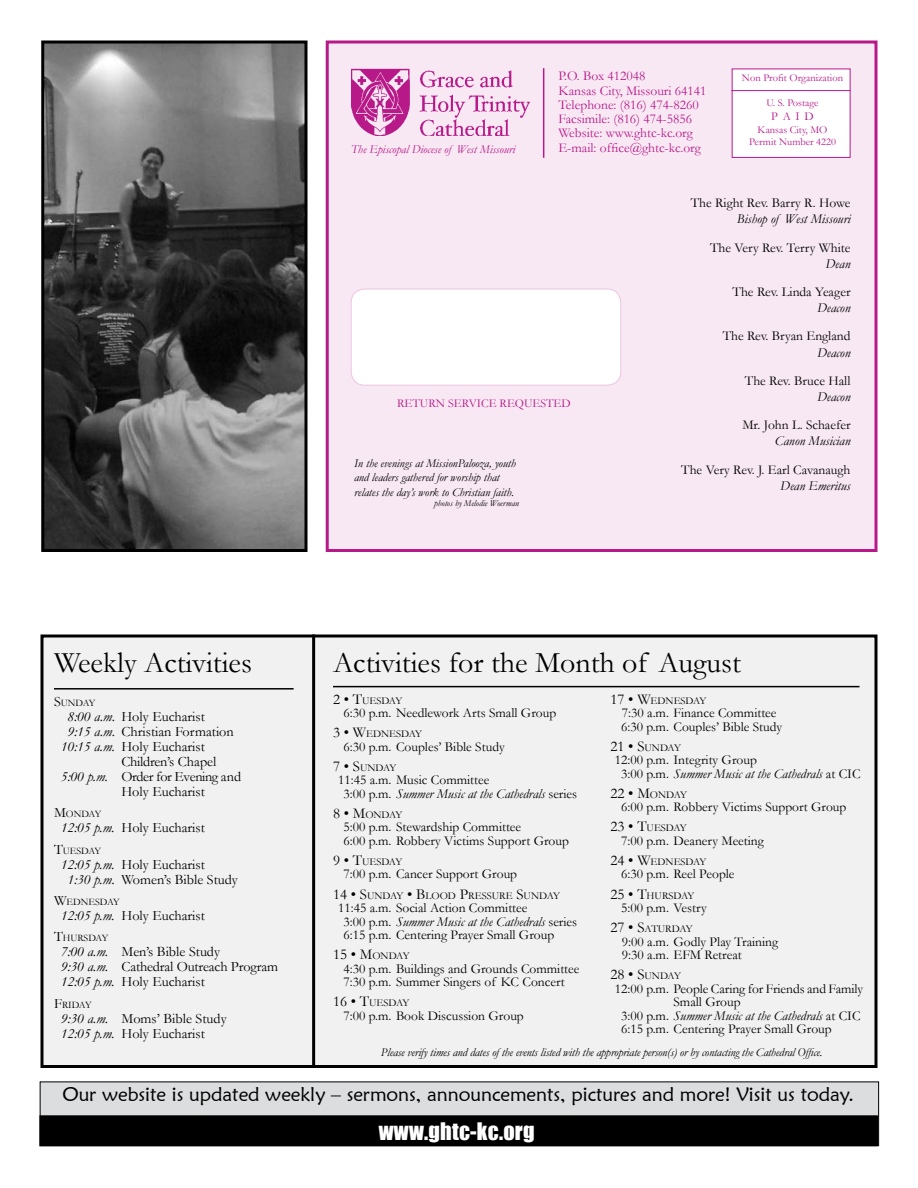
<style>
.page{position:relative;width:918px;height:1188px;background:#fff}
.page>*{position:absolute;margin:0;border:0;box-sizing:border-box;transform-origin:0 0}
.t1{font:30px "Garamond";color:#000}
.t2{font:22.2px "Impact";letter-spacing:.01em;color:#fff}
.t3{font:19.5px "Maiandra GD";color:#000}
.t4{font:14.25px/15px "Garamond";color:#000}
.t5{font:14.25px "Garamond";letter-spacing:-.03em;color:#000}
.t6{font:14.25px "Garamond";letter-spacing:-.02em;color:#000}
.t7{font:13.5px/13.5px "Garamond";color:#000}
.t8{font:13.5px/14.2px "Garamond";color:#b71989}
.t9{font:italic 13.5px "Garamond";color:#000}
.t10{font:italic 12px/14.4px "Garamond";letter-spacing:-.01em;color:#000}
.t11{font:italic 12px "Garamond";color:#b71989}
.t12{font:12px "Garamond";color:#b71989}
.t13{font:10.5px "Garamond";color:#000}
.t14{font:10.5px/12.6px "Garamond";color:#b71989;text-align:center}
.t15{font:10.05px "Garamond";color:#000}
.t16{font:italic 9px "Garamond";color:#000}
.s1{font-size:14.25px}
.s2{font-style:italic}
.s3{font-size:15px}
.s4{font-style:normal}
</style>
<div class="page">
<div style="left:327px;top:42px;width:549px;height:508px;background:#f8e8f3"></div>
<div style="left:326px;top:40px;width:552px;height:512px;border:3px solid #b71989"></div>
<div style="left:732px;top:69px;width:118px;height:88px;background:#fff"></div>
<hr style="left:731px;top:90px;width:119px;height:1px;background:#b71989">
<hr style="left:543px;top:68px;width:1px;height:90px;background:#b71989">
<div style="left:351px;top:289px;width:270px;height:96px;background:#fff;border-radius:14px"></div>
<div style="left:351px;top:289px;width:270px;height:96px;border:1px solid #edc5e2;border-radius:14px"></div>
<img style="left:351px;top:69px;width:179px;height:67px">
<div style="left:42px;top:636px;width:834px;height:430px;background:#f1f1f2"></div>
<div style="left:40px;top:634px;width:838px;height:434px;border:3px solid #000"></div>
<hr style="left:312px;top:634px;width:3px;height:434px;background:#000">
<hr style="left:54px;top:688px;width:240px;height:2px;background:#000">
<hr style="left:333px;top:686px;width:527px;height:1px;background:#000">
<div style="left:40px;top:1082px;width:839px;height:64px;background:#dcddde"></div>
<div style="left:40px;top:1116px;width:837px;height:30px;background:#000"></div>
<img style="left:45px;top:44px;width:259px;height:504px">
<div style="left:41px;top:40px;width:267px;height:512px;border:3px solid #000"></div>
<p class="t8" style="left:558px;top:69px;width:150px">P.O. Box 412048<br>Kansas City, Missouri 64141<br>Telephone: (816) 474-8260<br>Facsimile: (816) 474-5856<br>Website: www.ghtc-kc.org</p>
<p class="t11" style="left:351px;top:141px;width:166px">The Episcopal Diocese of West Missouri</p>
<p class="t8" style="left:558px;top:140px;width:144px">E-mail: office@ghtc-kc.org</p>
<p class="t14" style="left:742px;top:71px;width:103px">Non Profit Organization</p>
<p class="t14" style="left:766px;top:96px;width:54px">U. S. Postage</p>
<p class="t12" style="left:771px;top:108px;width:44px">PAID</p>
<p class="t14" style="left:749px;top:123px;width:88px">Kansas City, MO<br>Permit Number 4220</p>
<p class="t12" style="left:397px;top:395px;width:175px">RETURN SERVICE REQUESTED</p>
<p class="t10" style="left:354px;top:456px;width:163px">In the evenings at MissionPalooza, youth and leaders gathered for worship that relates the day’s work to Christian faith.</p>
<p class="t16" style="left:434px;top:498px;width:86px">photos by Melodie Woerman</p>
<p class="t7" style="left:691px;top:196px;width:161px">The Right Rev. Barry R. Howe</p>
<p class="t9" style="left:737px;top:210px;width:115px">Bishop of West Missouri</p>
<p class="t7" style="left:710px;top:240px;width:142px">The Very Rev. Terry White</p>
<p class="t9" style="left:825px;top:254px;width:27px">Dean</p>
<p class="t7" style="left:733px;top:285px;width:119px">The Rev. Linda Yeager</p>
<p class="t9" style="left:817px;top:299px;width:35px">Deacon</p>
<p class="t7" style="left:723px;top:329px;width:129px">The Rev. Bryan England</p>
<p class="t9" style="left:817px;top:343px;width:35px">Deacon</p>
<p class="t7" style="left:745px;top:374px;width:107px">The Rev. Bruce Hall</p>
<p class="t9" style="left:817px;top:388px;width:35px">Deacon</p>
<p class="t7" style="left:742px;top:418px;width:110px">Mr. John L. Schaefer</p>
<p class="t9" style="left:775px;top:432px;width:77px">Canon Musician</p>
<p class="t7" style="left:681px;top:462px;width:171px">The Very Rev. J. Earl Cavanaugh</p>
<p class="t9" style="left:780px;top:476px;width:72px">Dean Emeritus</p>
<h1 class="t1" style="left:54px;top:643px;width:200px">Weekly Activities</h1>
<p class="t15" style="left:54px;top:696px;width:43px"><span class="s1">S</span>unday</p>
<p class="t4" style="left:67px;top:709px;width:139px"><span class="s2">8:00 a.m.</span> Holy Eucharist</p>
<p class="t4" style="left:67px;top:724px;width:168px"><span class="s2">9:15 a.m.</span> Christian Formation</p>
<p class="t4" style="left:61px;top:739px;width:146px"><span class="s2">10:15 a.m.</span> Holy Eucharist</p>
<p class="t6" style="left:122px;top:752px;width:97px">Children’s Chapel</p>
<p class="t5" style="left:61px;top:767px;width:182px"><span class="s2">5:00 p.m.</span> Order for Evening and</p>
<p class="t4" style="left:122px;top:784px;width:85px">Holy Eucharist</p>
<p class="t15" style="left:54px;top:807px;width:49px"><span class="s1">M</span>onday</p>
<p class="t4" style="left:61px;top:820px;width:146px"><span class="s2">12:05 p.m.</span> Holy Eucharist</p>
<p class="t15" style="left:54px;top:844px;width:48px"><span class="s1">T</span>uesday</p>
<p class="t4" style="left:68px;top:856px;width:172px;text-indent:-7px"><span class="s2">12:05 p.m.</span> Holy Eucharist<br><span class="s2">1:30 p.m.</span> Women’s Bible Study</p>
<p class="t15" style="left:54px;top:895px;width:67px"><span class="s1">W</span>ednesday</p>
<p class="t4" style="left:61px;top:908px;width:146px"><span class="s2">12:05 p.m.</span> Holy Eucharist</p>
<p class="t15" style="left:54px;top:931px;width:56px"><span class="s1">T</span>hursday</p>
<p class="t4" style="left:61px;top:944px;width:219px"><span class="s2">7:00 a.m.</span> Men’s Bible Study<br><span class="s2">9:30 a.m.</span> Cathedral Outreach Program<br><span class="s2">12:05 p.m.</span> Holy Eucharist</p>
<p class="t15" style="left:54px;top:998px;width:39px"><span class="s1">F</span>riday</p>
<p class="t4" style="left:61px;top:1010px;width:167px"><span class="s2">9:30 a.m.</span> Moms’ Bible Study<br><span class="s2">12:05 p.m.</span> Holy Eucharist</p>
<h1 class="t1" style="left:333px;top:642px;width:409px">Activities for the Month of August</h1>
<p class="t13" style="left:333px;top:693px;width:71px"><span class="s3">2 • T</span>uesday</p>
<p class="t7" style="left:344px;top:706px;width:214px">6:30 p.m. Needlework Arts Small Group</p>
<p class="t13" style="left:333px;top:727px;width:91px"><span class="s3">3 • W</span>ednesday</p>
<p class="t7" style="left:344px;top:739px;width:163px">6:30 p.m. Couples’ Bible Study</p>
<p class="t13" style="left:333px;top:760px;width:65px"><span class="s3">7 • S</span>unday</p>
<p class="t7" style="left:344px;top:773px;width:235px;text-indent:-6px">11:45 a.m. Music Committee<br>3:00 p.m. <span class="s2">Summer Music at the Cathedrals</span> series</p>
<p class="t13" style="left:333px;top:808px;width:71px"><span class="s3">8 • M</span>onday</p>
<p class="t7" style="left:344px;top:820px;width:227px">5:00 p.m. Stewardship Committee<br>6:00 p.m. Robbery Victims Support Group</p>
<p class="t13" style="left:333px;top:855px;width:71px"><span class="s3">9 • T</span>uesday</p>
<p class="t7" style="left:344px;top:867px;width:175px">7:00 p.m. Cancer Support Group</p>
<p class="t13" style="left:333px;top:888px;width:229px"><span class="s3">14 • S</span>unday <span class="s3">• B</span>lood <span class="s3">P</span>ressure <span class="s3">S</span>unday</p>
<p class="t7" style="left:344px;top:901px;width:235px;text-indent:-6px">11:45 a.m. Social Action Committee<br>3:00 p.m. <span class="s2">Summer Music at the Cathedrals</span> series<br>6:15 p.m. Centering Prayer Small Group</p>
<p class="t13" style="left:333px;top:949px;width:78px"><span class="s3">15 • M</span>onday</p>
<p class="t7" style="left:344px;top:961px;width:237px">4:30 p.m. Buildings and Grounds Committee<br>7:30 p.m. Summer Singers of KC Concert</p>
<p class="t13" style="left:333px;top:996px;width:78px"><span class="s3">16 • T</span>uesday</p>
<p class="t7" style="left:344px;top:1008px;width:182px">7:00 p.m. Book Discussion Group</p>
<p class="t13" style="left:610px;top:693px;width:98px"><span class="s3">17 • W</span>ednesday</p>
<p class="t7" style="left:621px;top:706px;width:163px">7:30 a.m. Finance Committee<br>6:30 p.m. Couples’ Bible Study</p>
<p class="t13" style="left:610px;top:740px;width:72px"><span class="s3">21 • S</span>unday</p>
<p class="t7" style="left:621px;top:753px;width:241px;text-indent:-6px">12:00 p.m. Integrity Group<br>3:00 p.m. <span class="s2">Summer Music at the Cathedrals</span> at CIC</p>
<p class="t13" style="left:610px;top:787px;width:78px"><span class="s3">22 • M</span>onday</p>
<p class="t7" style="left:621px;top:800px;width:227px">6:00 p.m. Robbery Victims Support Group</p>
<p class="t13" style="left:610px;top:821px;width:78px"><span class="s3">23 • T</span>uesday</p>
<p class="t7" style="left:621px;top:834px;width:144px">7:00 p.m. Deanery Meeting</p>
<p class="t13" style="left:610px;top:855px;width:98px"><span class="s3">24 • W</span>ednesday</p>
<p class="t7" style="left:621px;top:867px;width:115px">6:30 p.m. Reel People</p>
<p class="t13" style="left:610px;top:888px;width:86px"><span class="s3">25 • T</span>hursday</p>
<p class="t7" style="left:621px;top:901px;width:87px">5:00 p.m. Vestry</p>
<p class="t13" style="left:610px;top:922px;width:84px"><span class="s3">27 • S</span>aturday</p>
<p class="t7" style="left:622px;top:934px;width:158px">9:00 a.m. Godly Play Training<br>9:30 a.m. EFM Retreat</p>
<p class="t13" style="left:610px;top:969px;width:72px"><span class="s3">28 • S</span>unday</p>
<p class="t7" style="left:615px;top:981px;width:250px">12:00 p.m. People Caring for Friends and Family</p>
<p class="t7" style="left:674px;top:995px;width:69px">Small Group</p>
<p class="t9" style="left:621px;top:1006px;width:241px"><span class="s4">3:00 p.m.</span> Summer Music at the Cathedrals <span class="s4">at CIC</span></p>
<p class="t7" style="left:621px;top:1022px;width:212px">6:15 p.m. Centering Prayer Small Group</p>
<p class="t10" style="left:381px;top:1044px;width:443px">Please verify times and dates of the events listed with the appropriate person(s) or by contacting the Cathedral Office.</p>
<h3 class="t3" style="left:62px;top:1082px;width:793px">Our website is updated weekly – sermons, announcements, pictures and more! Visit us today.</h3>
<h2 class="t2" style="left:379px;top:1114px;width:157px">www.ghtc-kc.org</h2>
</div>
